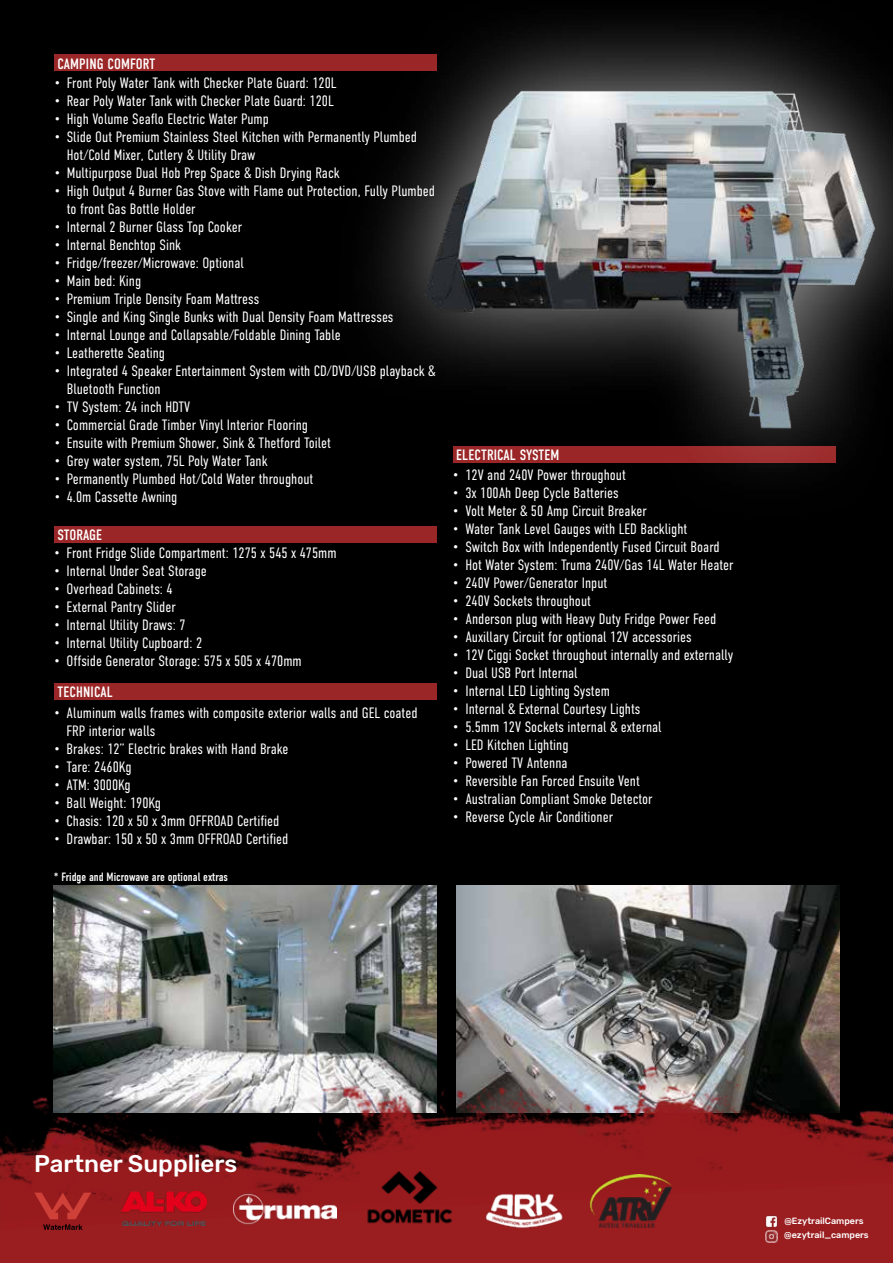
<style>
.page{position:relative;width:893px;height:1263px;background:#fff}
.page>*{position:absolute;margin:0;border:0;box-sizing:border-box;transform-origin:0 0}
.t1{font:500 24px "Rubik";color:#fff}
.t2{font:300 15px/18px "DIN Condensed";color:#fff}
.t3{font:15px "DIN Condensed";letter-spacing:.01em;color:#fff}
.t4{font:15px "DIN Condensed";letter-spacing:-.01em;color:#fff}
.t5{font:12px "DIN Condensed";color:#fff}
.t6{font:500 9px "Rubik";color:#fff}
</style>
<div class="page">
<div style="left:0;top:0;width:893px;height:1015px;background:#000"></div>
<img style="left:456px;top:886px;width:383px;height:129px">
<img style="left:54px;top:886px;width:383px;height:129px">
<div style="left:0;top:1230px;width:893px;height:33px;background:#9a1e20"></div>
<img style="left:0;top:1015px;width:893px;height:215px">
<img style="left:363px;top:1171px;width:93px;height:69px">
<img style="left:234px;top:1186px;width:103px;height:44px">
<img style="left:122px;top:1192px;width:84px;height:33px">
<svg style="left:34px;top:1192px;width:62px;height:38px;background:#9f2222"></svg>
<svg style="left:765px;top:1215px;width:12px;height:27px"></svg>
<img style="left:479px;top:1178px;width:85px;height:55px">
<img style="left:587px;top:1175px;width:84px;height:55px">
<div style="left:54px;top:683px;width:383px;height:17px;background:#9a2627"></div>
<div style="left:54px;top:526px;width:383px;height:16px;background:#9a2627"></div>
<div style="left:54px;top:55px;width:383px;height:16px;background:#9a2627"></div>
<div style="left:337px;top:0;width:556px;height:517px;background:#fff;opacity:.63"></div>
<img style="left:357px;top:84px;width:533px;height:346px">
<p class="t3" style="left:58px;top:55px;width:99px">CAMPING COMFORT</p>
<p class="t2" style="left:54px;top:74px;width:284px">• Front Poly Water Tank with Checker Plate Guard: 120L</p>
<p class="t2" style="left:54px;top:92px;width:281px">• Rear Poly Water Tank with Checker Plate Guard: 120L</p>
<p class="t2" style="left:54px;top:110px;width:216px">• High Volume Seaflo Electric Water Pump</p>
<p class="t2" style="left:67px;top:128px;width:352px;text-indent:-13px">• Slide Out Premium Stainless Steel Kitchen with Permanently Plumbed<br>Hot/Cold Mixer, Cutlery &amp; Utility Draw</p>
<p class="t2" style="left:54px;top:164px;width:287px">• Multipurpose Dual Hob Prep Space &amp; Dish Drying Rack</p>
<p class="t2" style="left:67px;top:182px;width:370px;text-indent:-13px">• High Output 4 Burner Gas Stove with Flame out Protection, Fully Plumbed to front Gas Bottle Holder</p>
<p class="t2" style="left:54px;top:218px;width:190px">• Internal 2 Burner Glass Top Cooker</p>
<p class="t2" style="left:54px;top:236px;width:129px">• Internal Benchtop Sink</p>
<p class="t2" style="left:54px;top:254px;width:191px">• Fridge/freezer/Microwave: Optional</p>
<p class="t2" style="left:54px;top:272px;width:89px">• Main bed: King</p>
<p class="t2" style="left:54px;top:290px;width:207px">• Premium Triple Density Foam Mattress</p>
<p class="t2" style="left:54px;top:308px;width:341px">• Single and King Single Bunks with Dual Density Foam Mattresses</p>
<p class="t2" style="left:54px;top:326px;width:288px">• Internal Lounge and Collapsable/Foldable Dining Table</p>
<p class="t2" style="left:54px;top:344px;width:113px">• Leatherette Seating</p>
<p class="t2" style="left:67px;top:362px;width:370px;text-indent:-13px">• Integrated 4 Speaker Entertainment System with CD/DVD/USB playback &amp;<br>Bluetooth Function</p>
<p class="t2" style="left:54px;top:398px;width:138px">• TV System: 24 inch HDTV</p>
<p class="t2" style="left:54px;top:416px;width:256px">• Commercial Grade Timber Vinyl Interior Flooring</p>
<p class="t2" style="left:54px;top:434px;width:279px">• Ensuite with Premium Shower, Sink &amp; Thetford Toilet</p>
<p class="t2" style="left:54px;top:452px;width:215px">• Grey water system, 75L Poly Water Tank</p>
<p class="t2" style="left:54px;top:470px;width:261px">• Permanently Plumbed Hot/Cold Water throughout</p>
<p class="t2" style="left:54px;top:488px;width:125px">• 4.0m Cassette Awning</p>
<p class="t4" style="left:57px;top:526px;width:46px">STORAGE</p>
<p class="t2" style="left:54px;top:544px;width:284px">• Front Fridge Slide Compartment: 1275 x 545 x 475mm</p>
<p class="t2" style="left:54px;top:562px;width:154px">• Internal Under Seat Storage</p>
<p class="t2" style="left:54px;top:580px;width:120px">• Overhead Cabinets: 4</p>
<p class="t2" style="left:54px;top:598px;width:123px">• External Pantry Slider</p>
<p class="t2" style="left:54px;top:616px;width:133px">• Internal Utility Draws: 7</p>
<p class="t2" style="left:54px;top:634px;width:150px">• Internal Utility Cupboard: 2</p>
<p class="t2" style="left:54px;top:652px;width:249px">• Offside Generator Storage: 575 x 505 x 470mm</p>
<p class="t3" style="left:57px;top:684px;width:57px">TECHNICAL</p>
<p class="t2" style="left:67px;top:703px;width:352px;text-indent:-13px">• Aluminum walls frames with composite exterior walls and GEL coated<br>FRP interior walls</p>
<p class="t2" style="left:54px;top:739px;width:236px">• Brakes: 12” Electric brakes with Hand Brake</p>
<p class="t2" style="left:54px;top:757px;width:79px">• Tare: 2460Kg</p>
<p class="t2" style="left:54px;top:775px;width:78px">• ATM: 3000Kg</p>
<p class="t2" style="left:54px;top:793px;width:109px">• Ball Weight: 190Kg</p>
<p class="t2" style="left:54px;top:811px;width:227px">• Chasis: 120 x 50 x 3mm OFFROAD Certified</p>
<p class="t2" style="left:54px;top:829px;width:236px">• Drawbar: 150 x 50 x 3mm OFFROAD Certified</p>
<p class="t5" style="left:54px;top:870px;width:176px">* Fridge and Microwave are optional extras</p>
<p class="t3" style="left:456px;top:447px;width:105px">ELECTRICAL SYSTEM</p>
<p class="t2" style="left:453px;top:466px;width:175px">• 12V and 240V Power throughout</p>
<p class="t2" style="left:453px;top:484px;width:168px">• 3x 100Ah Deep Cycle Batteries</p>
<p class="t2" style="left:453px;top:502px;width:196px">• Volt Meter &amp; 50 Amp Circuit Breaker</p>
<p class="t2" style="left:453px;top:520px;width:236px">• Water Tank Level Gauges with LED Backlight</p>
<p class="t2" style="left:453px;top:538px;width:269px">• Switch Box with Independently Fused Circuit Board</p>
<p class="t2" style="left:453px;top:556px;width:282px">• Hot Water System: Truma 240V/Gas 14L Water Heater</p>
<p class="t2" style="left:453px;top:574px;width:156px">• 240V Power/Generator Input</p>
<p class="t2" style="left:453px;top:592px;width:140px">• 240V Sockets throughout</p>
<p class="t2" style="left:453px;top:610px;width:265px">• Anderson plug with Heavy Duty Fridge Power Feed</p>
<p class="t2" style="left:453px;top:628px;width:240px">• Auxillary Circuit for optional 12V accessories</p>
<p class="t2" style="left:453px;top:646px;width:282px">• 12V Ciggi Socket throughout internally and externally</p>
<p class="t2" style="left:453px;top:664px;width:127px">• Dual USB Port Internal</p>
<p class="t2" style="left:453px;top:682px;width:159px">• Internal LED Lighting System</p>
<p class="t2" style="left:453px;top:700px;width:189px">• Internal &amp; External Courtesy Lights</p>
<p class="t2" style="left:453px;top:718px;width:211px">• 5.5mm 12V Sockets internal &amp; external</p>
<p class="t2" style="left:453px;top:736px;width:117px">• LED Kitchen Lighting</p>
<p class="t2" style="left:453px;top:754px;width:116px">• Powered TV Antenna</p>
<p class="t2" style="left:453px;top:772px;width:189px">• Reversible Fan Forced Ensuite Vent</p>
<p class="t2" style="left:453px;top:790px;width:202px">• Australian Compliant Smoke Detector</p>
<p class="t2" style="left:453px;top:808px;width:162px">• Reverse Cycle Air Conditioner</p>
<h1 class="t1" style="left:34px;top:1150px;width:204px">Partner Suppliers</h1>
<p class="t6" style="left:784px;top:1216px;width:81px">@EzytrailCampers</p>
<p class="t6" style="left:784px;top:1229px;width:86px">@ezytrail_campers</p>
</div>
